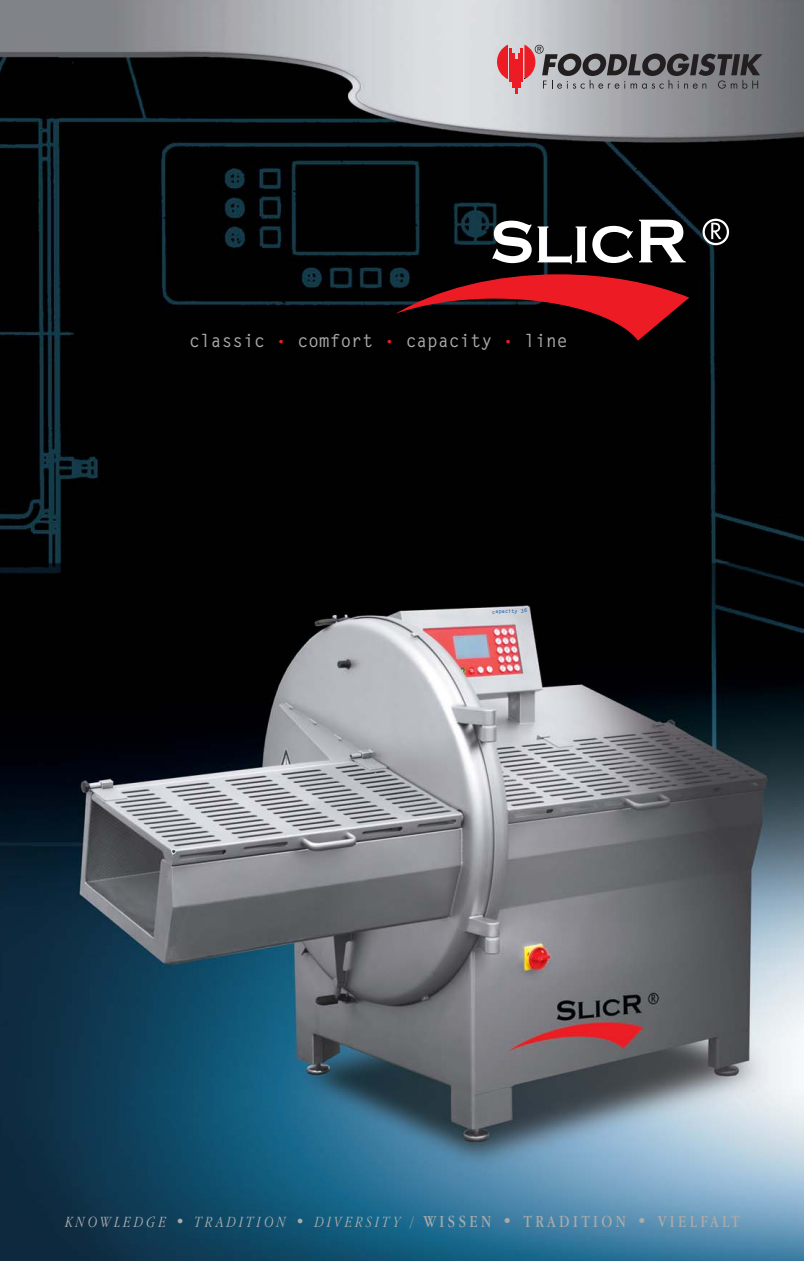
<style>
.page{position:relative;width:804px;height:1261px;background:#fff}
.page>*{position:absolute;margin:0;border:0;box-sizing:border-box;transform-origin:0 0}
.t1{font:18px "Letter Got LCY Medi+LIKRPF";color:#ababab}
.t2{font:16.2px "Apple Garamond Light Italic+ZUHHGM";letter-spacing:.2em;color:#ababab}
.t3{font:5.25px "Letter Got LCY Medi+LIKRPF";color:#0054a6}
.s1{color:#ed1c24}
.s2{font-family:"Apple Garamond Book+EIVUJL";font-size:17.55px}
</style>
<div class="page">
<img style="left:0;top:0;width:804px;height:1261px">
<svg style="left:497px;top:45px;width:11px;height:34px"></svg>
<hr style="left:509px;top:48px;width:2px;height:34px;background:#ed1c24">
<hr style="left:512px;top:53px;width:2px;height:35px;background:#ed1c24">
<hr style="left:518px;top:53px;width:2px;height:35px;background:#ed1c24">
<hr style="left:521px;top:49px;width:2px;height:33px;background:#ed1c24">
<hr style="left:515px;top:59px;width:2px;height:34px;background:#ed1c24">
<svg style="left:524px;top:45px;width:238px;height:44px;background:#7d787b"></svg>
<svg style="left:492px;top:221px;width:39px;height:42px"></svg>
<svg style="left:537px;top:226px;width:49px;height:38px"></svg>
<svg style="left:592px;top:226px;width:41px;height:37px"></svg>
<svg style="left:639px;top:220px;width:46px;height:42px"></svg>
<div style="left:702px;top:219px;width:27px;height:26px;border:2px solid #fff;border-radius:50%"></div>
<svg style="left:395px;top:274px;width:294px;height:67px;background:#590c10"></svg>
<svg style="left:711px;top:223px;width:10px;height:16px"></svg>
<p class="t1" style="left:189px;top:330px;width:380px">classic <span class="s1">•</span> comfort <span class="s1">•</span> capacity <span class="s1">•</span> line</p>
<p class="t3" style="left:492px;top:608px;width:37px;rotate:-2deg">capacity 36</p>
<p class="t2" style="left:65px;top:1217px;width:675px">KNOWLEDGE • TRADITION • DIVERSITY / <span class="s2">WISSEN • TRADITION • VIELFALT</span></p>
</div>
